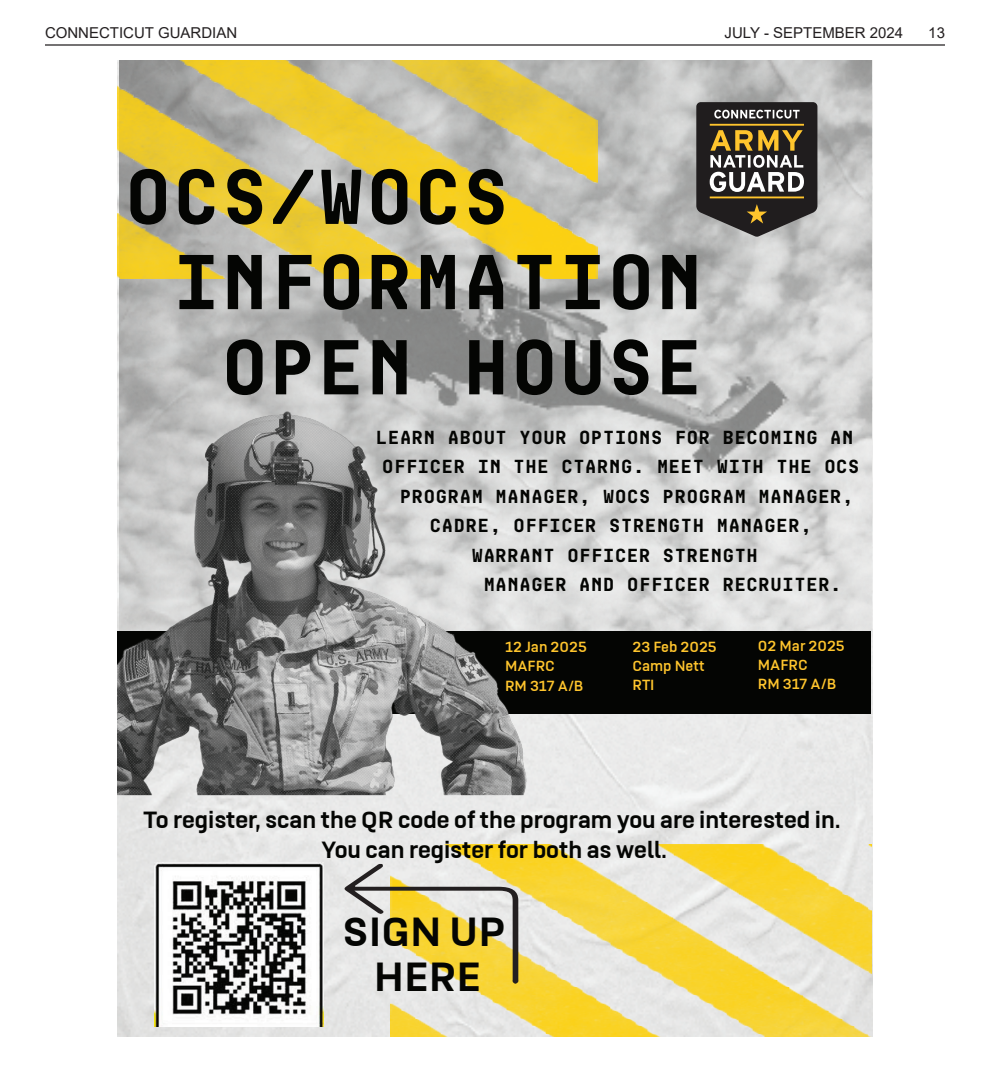
<style>
.page{position:relative;width:990px;height:1080px;background:#fff}
.page>*{position:absolute;margin:0;border:0;box-sizing:border-box;transform-origin:0 0}
.t1{font:700 71px "Mono Spec";color:#040503}
.t2{font:700 44.38px/44.4px "US Army";color:#040503;text-align:center}
.t3{font:700 25.62px/30.8px "US Army";color:#040503;text-align:center}
.t4{font:700 17.25px "Mono Spec";color:#040503}
.t5{font:16px/19.2px "US Army";color:#ffc52d}
.t6{font:15px "Arial";color:#231f20}
</style>
<div class="page">
<hr style="left:45px;top:44px;width:900px;height:2px;background:#231f20">
<img style="left:118px;top:60px;width:754px;height:977px">
<img style="left:537px;top:60px;width:334px;height:571px">
<div style="left:118px;top:631px;width:753px;height:82px;background:#040503"></div>
<img style="left:390px;top:845px;width:481px;height:191px">
<img style="left:118px;top:60px;width:480px;height:219px">
<img style="left:118px;top:232px;width:419px;height:695px">
<svg style="left:696px;top:102px;width:121px;height:135px;background:#595347"></svg>
<img style="left:154px;top:863px;width:169px;height:164px">
<svg style="left:344px;top:864px;width:175px;height:120px;background:#dfd39a"></svg>
<p class="t6" style="left:45px;top:22px;width:194px">CONNECTICUT GUARDIAN</p>
<p class="t6" style="left:725px;top:22px;width:180px">JULY - SEPTEMBER 2024</p>
<p class="t6" style="left:928px;top:22px;width:18px">13</p>
<p class="t1" style="left:124px;top:149px;width:388px">OCS/WOCS</p>
<p class="t1" style="left:172px;top:234px;width:533px">INFORMATION</p>
<p class="t1" style="left:221px;top:319px;width:484px">OPEN HOUSE</p>
<p class="t4" style="left:376px;top:426px;width:480px">LEARN ABOUT YOUR OPTIONS FOR BECOMING AN</p>
<p class="t4" style="left:382px;top:455px;width:480px">OFFICER IN THE CTARNG. MEET WITH THE OCS</p>
<p class="t4" style="left:400px;top:484px;width:456px">PROGRAM MANAGER, WOCS PROGRAM MANAGER,</p>
<p class="t4" style="left:430px;top:514px;width:384px">CADRE, OFFICER STRENGTH MANAGER,</p>
<p class="t4" style="left:471px;top:543px;width:288px">WARRANT OFFICER STRENGTH</p>
<p class="t4" style="left:483px;top:573px;width:360px">MANAGER AND OFFICER RECRUITER.</p>
<p class="t5" style="left:505px;top:638px;width:83px">12 Jan 2025<br>MAFRC<br>RM 317 A/B</p>
<p class="t5" style="left:633px;top:637px;width:86px">23 Feb 2025<br>Camp Nett</p>
<p class="t5" style="left:758px;top:636px;width:88px">02 Mar 2025<br>MAFRC<br>RM 317 A/B</p>
<p class="t3" style="left:144px;top:805px;width:699px">To register, scan the QR code of the program you are interested in.<br>You can register for both as well.</p>
<p class="t2" style="left:343px;top:911px;width:164px">SIGN UP<br>HERE</p>
</div>
